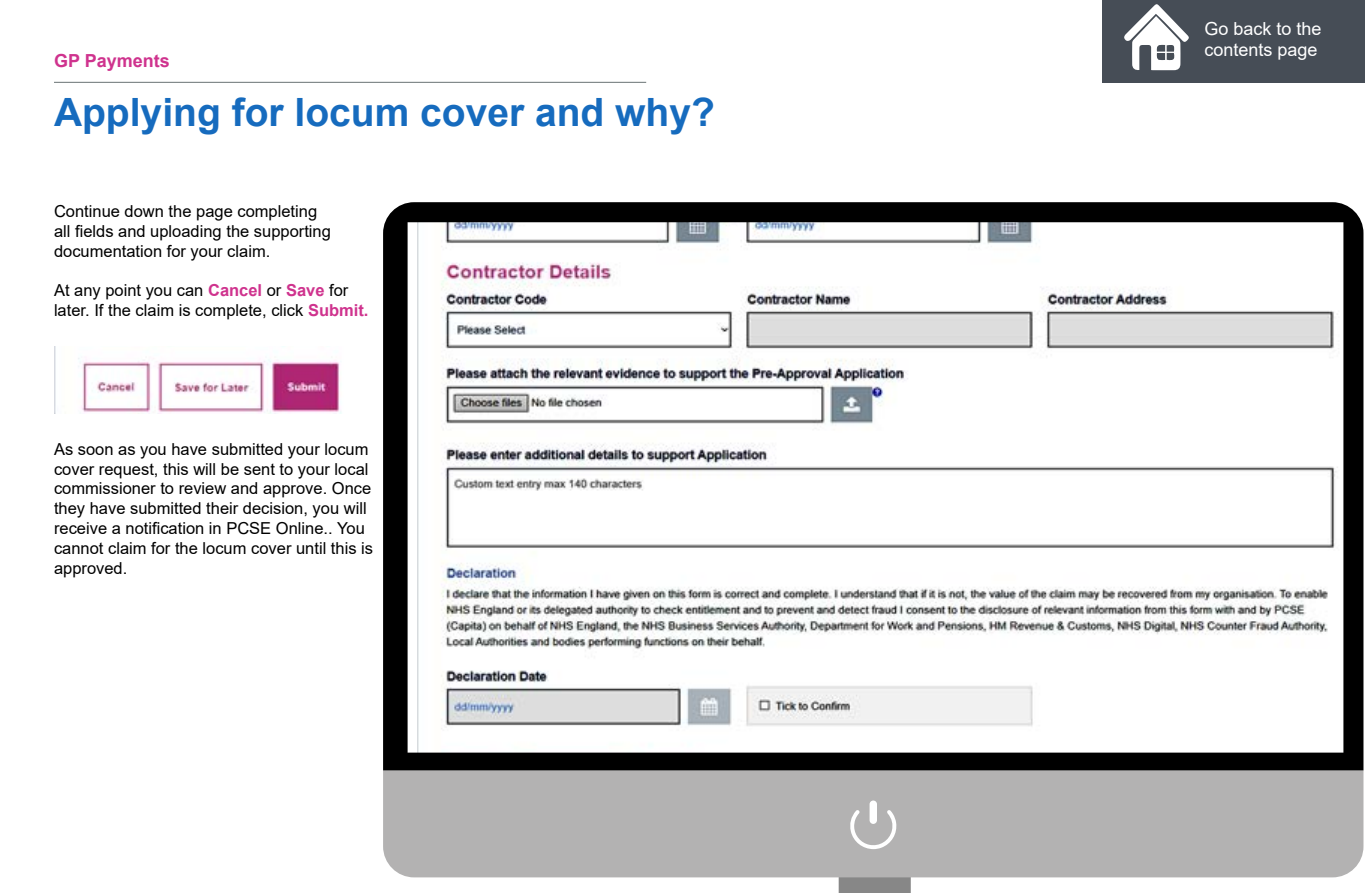
<style>
.page{position:relative;width:1365px;height:893px;background:#fff}
.page>*{position:absolute;margin:0;border:0;box-sizing:border-box;transform-origin:0 0}
.t1{font:700 39px "Arial";color:#166bbe}
.t2{font:18px/21.6px "Arial";color:#fff}
.t3{font:700 18px "Arial";color:#cf338e}
.t4{font:16.5px/19.8px "Arial";color:#000}
.s1{font-weight:700;color:#cf338e}
</style>
<div class="page">
<div style="left:383px;top:770px;width:980px;height:107px;background:#b3b2b2"></div>
<svg style="left:383px;top:202px;width:980px;height:568px"></svg>
<svg style="left:839px;top:810px;width:72px;height:83px;background:#afafaf"></svg>
<div style="left:870px;top:800px;width:7px;height:24px;background:#fff;border-radius:4px"></div>
<hr style="left:54px;top:82px;width:592px;height:1px;background:#687273">
<div style="left:1102px;top:0;width:263px;height:83px;background:#464d56"></div>
<img style="left:54px;top:346px;width:288px;height:68px">
<svg style="left:1124px;top:4px;width:65px;height:67px"></svg>
<p class="t3" style="left:54px;top:48px;width:117px">GP Payments</p>
<h1 class="t1" style="left:54px;top:85px;width:662px">Applying for locum cover and why?</h1>
<p class="t4" style="left:54px;top:201px;width:278px">Continue down the page completing all fields and uploading the supporting documentation for your claim.</p>
<p class="t4" style="left:54px;top:281px;width:316px">At any point you can <span class="s1">Cancel</span> or <span class="s1">Save</span> for later. If the claim is complete, click <span class="s1">Submit.</span></p>
<p class="t4" style="left:54px;top:439px;width:321px">As soon as you have submitted your locum cover request, this will be sent to your local commissioner to review and approve. Once they have submitted their decision, you will receive a notification in PCSE Online.. You cannot claim for the locum cover until this is approved.</p>
<p class="t2" style="left:1204px;top:17px;width:119px">Go back to the contents page</p>
</div>
